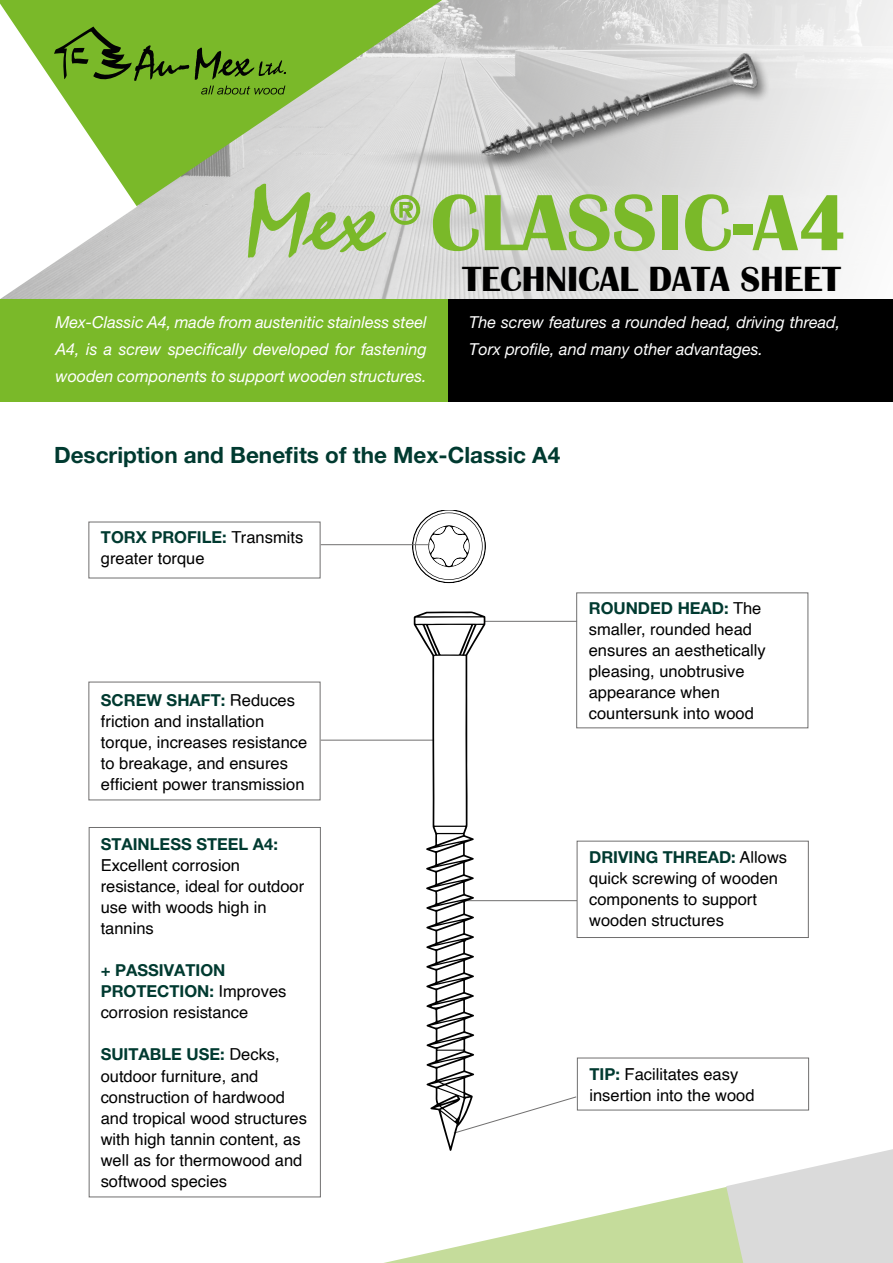
<style>
.page{position:relative;width:893px;height:1263px;background:#fff}
.page>*{position:absolute;margin:0;border:0;box-sizing:border-box;transform-origin:0 0}
.t1{font:700 82.5px "Britannic";color:#7ab929}
.t2{font:700 36px "Britannic";color:#000}
.t3{font:700 22.5px "Helvetica Neue LT Pro";color:#003a30}
.t4{font:16.5px/21px "Helvetica";color:#000}
.t5{font:italic 16.5px/27px "Helvetica Neue LT Pro";color:#fff;text-align:justify}
.t6{font:700 16.5px/21px "Helvetica Neue LT Pro";color:#003a30}
.s1{font-family:"Helvetica";font-weight:400;color:#000}
.s2{font-family:"Helvetica Neue LT Pro";font-weight:700;color:#003a30}
</style>
<div class="page">
<div style="left:89px;top:827px;width:232px;height:370px;border:1px solid #706f6f"></div>
<hr style="left:321px;top:740px;width:113px;height:1px;background:#706f6f">
<img style="left:189px;top:0;width:704px;height:299px">
<div style="left:447px;top:299px;width:446px;height:102px;background:#000"></div>
<div style="left:0;top:299px;width:447px;height:102px;background:#7ab929"></div>
<svg style="left:0;top:0;width:442px;height:294px;background:#b7cc9c"></svg>
<svg style="left:383px;top:611px;width:510px;height:652px"></svg>
<svg style="left:412px;top:510px;width:74px;height:73px"></svg>
<hr style="left:321px;top:544px;width:108px;height:1px;background:#706f6f">
<svg style="left:248px;top:184px;width:172px;height:74px;background:#becfa7"></svg>
<svg style="left:0;top:4px;width:189px;height:295px"></svg>
<svg style="left:201px;top:86px;width:84px;height:9px"></svg>
<svg style="left:195px;top:48px;width:91px;height:32px;background:#5e8e20"></svg>
<img style="left:433px;top:0;width:355px;height:210px">
<h1 class="t1" style="left:431px;top:176px;width:419px">CLASSIC-A4</h1>
<h2 class="t2" style="left:462px;top:259px;width:380px">TECHNICAL DATA SHEET</h2>
<p class="t5" style="left:55px;top:308px;width:373px">Mex-Classic A4, made from austenitic stainless steel A4, is a screw specifically developed for fastening wooden components to support wooden structures.</p>
<p class="t5" style="left:469px;top:308px;width:373px">The screw features a rounded head, driving thread,<br>Torx profile, and many other advantages.</p>
<h3 class="t3" style="left:54px;top:441px;width:508px">Description and Benefits of the Mex-Classic A4</h3>
<p class="t6" style="left:101px;top:526px;width:204px">TORX PROFILE: <span class="s1">Transmits</span></p>
<p class="t4" style="left:101px;top:548px;width:105px">greater torque</p>
<p class="t6" style="left:101px;top:689px;width:196px">SCREW SHAFT: <span class="s1">Reduces</span></p>
<p class="t4" style="left:101px;top:711px;width:208px">friction and installation torque, increases resistance to breakage, and ensures efficient power transmission</p>
<p class="t6" style="left:101px;top:834px;width:179px">STAINLESS STEEL A4:</p>
<p class="t4" style="left:101px;top:856px;width:205px">Excellent corrosion resistance, ideal for outdoor use with woods high in tannins</p>
<p class="t6" style="left:101px;top:960px;width:187px">+ PASSIVATION<br>PROTECTION: <span class="s1">Improves</span></p>
<p class="t4" style="left:101px;top:1003px;width:149px">corrosion resistance</p>
<p class="t6" style="left:101px;top:1044px;width:181px">SUITABLE USE: <span class="s1">Decks,</span></p>
<p class="t4" style="left:101px;top:1066px;width:208px">outdoor furniture, and construction of hardwood and tropical wood structures with high tannin content, as well as for thermowood and softwood species</p>
<p class="t6" style="left:589px;top:598px;width:174px">ROUNDED HEAD: <span class="s1">The</span></p>
<p class="t4" style="left:589px;top:620px;width:178px">smaller, rounded head ensures an aesthetically pleasing, unobtrusive appearance when countersunk into wood</p>
<p class="t6" style="left:589px;top:846px;width:199px">DRIVING THREAD: <span class="s1">Allows</span></p>
<p class="t4" style="left:589px;top:868px;width:190px">quick screwing of wooden components to support wooden structures</p>
<p class="t4" style="left:589px;top:1064px;width:167px"><span class="s2">TIP:</span> Facilitates easy insertion into the wood</p>
</div>
